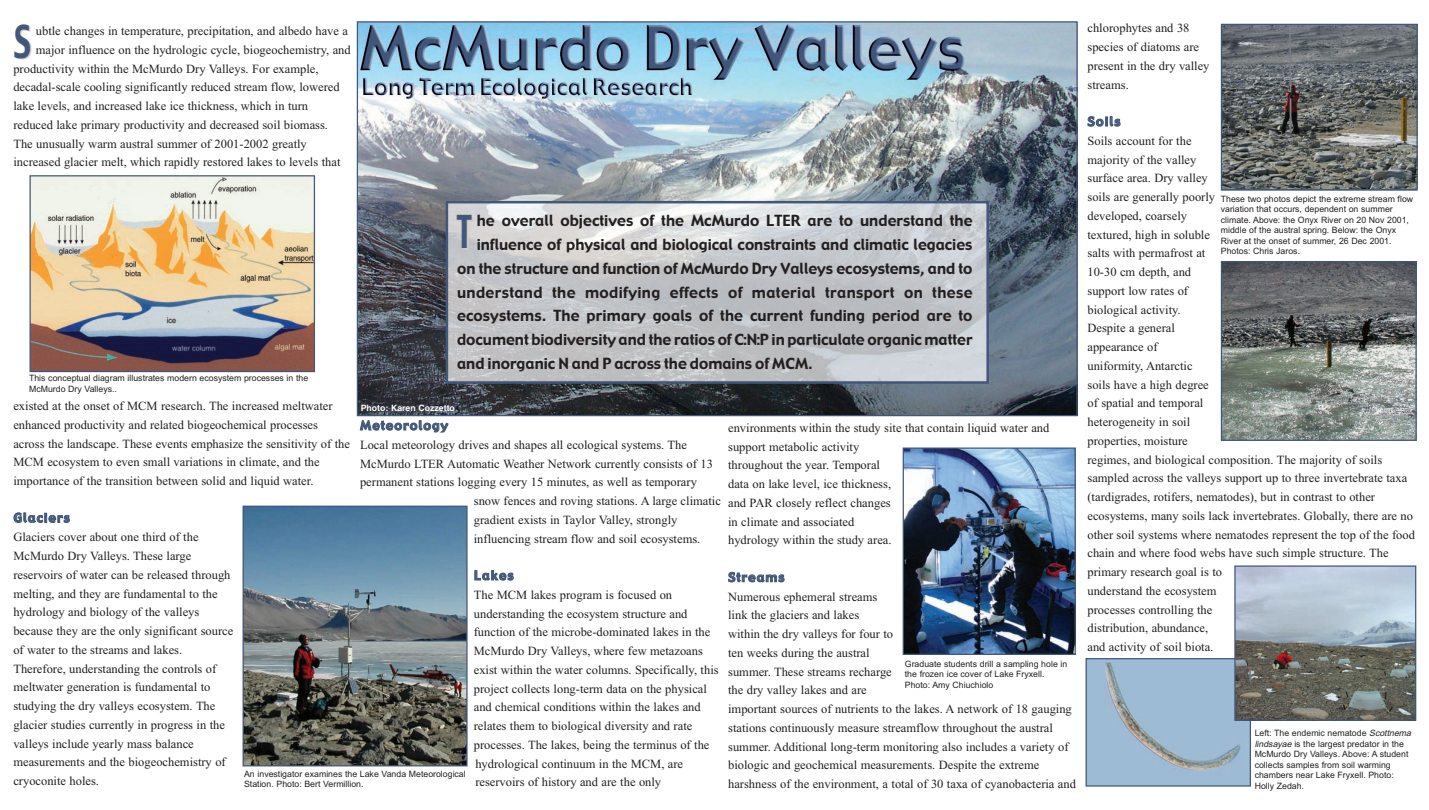
<style>
.page{position:relative;width:1429px;height:810px;background:#fff}
.page>*{position:absolute;margin:0;border:0;box-sizing:border-box;transform-origin:0 0}
.t1{font:45px "Charcoal";color:#42577a;scale:.67 1}
.t2{font:15px "Gadget";color:#231f20}
.t3{font:15px "Gadget";letter-spacing:.025em;color:#231f20}
.t4{font:12.5px/18.8px "Times New Roman MS";color:#231f20}
.t5{font:12.5px "Gadget";letter-spacing:.09em;color:#42577a}
.t6{font:8.75px/10.5px "Arial MS";color:#231f20}
.t7{font:700 8.75px "Helvetica";color:#fff}
.s1{font-family:"Arial Italic MS";font-style:italic}
</style>
<div class="page">
<img style="left:359px;top:23px;width:717px;height:391px">
<img style="left:1223px;top:263px;width:191px;height:176px">
<div style="left:1221px;top:261px;width:195px;height:180px;border:1px solid #42577a"></div>
<img style="left:244px;top:508px;width:222px;height:256px">
<div style="left:242px;top:506px;width:226px;height:260px;border:1px solid #42577a"></div>
<img style="left:32px;top:177px;width:281px;height:193px">
<div style="left:30px;top:175px;width:285px;height:197px;border:1px solid #42577a"></div>
<img style="left:1087px;top:660px;width:162px;height:125px">
<div style="left:1085px;top:658px;width:166px;height:129px;border:1px solid #42577a"></div>
<img style="left:1236px;top:567px;width:178px;height:152px">
<div style="left:1234px;top:565px;width:182px;height:156px;border:1px solid #42577a"></div>
<img style="left:1223px;top:26px;width:193px;height:162px">
<div style="left:1221px;top:24px;width:197px;height:167px;border:1px solid #42577a"></div>
<img style="left:904px;top:450px;width:170px;height:203px">
<div style="left:902px;top:448px;width:174px;height:207px;border:1px solid #42577a"></div>
<div style="left:446px;top:201px;width:543px;height:183px;border:2px solid #42577a"></div>
<h1 class="t1" style="left:14px;top:24px;width:27px">S</h1>
<p class="t4" style="left:36px;top:23px;width:314px">ubtle changes in temperature, precipitation, and albedo have a</p>
<p class="t4" style="left:36px;top:41px;width:316px">major influence on the hydrologic cycle, biogeochemistry, and</p>
<p class="t4" style="left:13px;top:60px;width:307px">productivity within the McMurdo Dry Valleys. For example,</p>
<p class="t4" style="left:13px;top:79px;width:328px">decadal-scale cooling significantly reduced stream flow, lowered</p>
<p class="t4" style="left:13px;top:98px;width:296px">lake levels, and increased lake ice thickness, which in turn</p>
<p class="t4" style="left:13px;top:116px;width:316px">reduced lake primary productivity and decreased soil biomass.</p>
<p class="t4" style="left:13px;top:135px;width:295px">The unusually warm austral summer of 2001-2002 greatly</p>
<p class="t4" style="left:13px;top:154px;width:329px">increased glacier melt, which rapidly restored lakes to levels that</p>
<p class="t6" style="left:29px;top:374px;width:281px">This conceptual diagram illustrates modern ecosystem processes in the<br>McMurdo Dry Valleys..</p>
<p class="t2" style="left:477px;top:215px;width:497px">he overall objectives of the McMurdo LTER are to understand the</p>
<p class="t2" style="left:477px;top:239px;width:497px">influence of physical and biological constraints and climatic legacies</p>
<p class="t2" style="left:457px;top:263px;width:517px">on the structure and function of McMurdo Dry Valleys ecosystems, and to</p>
<p class="t3" style="left:457px;top:286px;width:517px">understand the modifying effects of material transport on these</p>
<p class="t2" style="left:457px;top:310px;width:517px">ecosystems. The primary goals of the current funding period are to</p>
<p class="t2" style="left:457px;top:334px;width:517px">document biodiversity and the ratios of C:N:P in particulate organic matter</p>
<p class="t2" style="left:457px;top:358px;width:357px">and inorganic N and P across the domains of MCM.</p>
<h1 class="t1" style="left:457px;top:215px;width:24px">T</h1>
<p class="t4" style="left:13px;top:398px;width:338px">existed at the onset of MCM research. The increased meltwater enhanced productivity and related biogeochemical processes across the landscape. These events emphasize the sensitivity of the MCM ecosystem to even small variations in climate, and the importance of the transition between solid and liquid water.</p>
<p class="t5" style="left:14px;top:513px;width:58px">Glaciers</p>
<p class="t4" style="left:13px;top:529px;width:221px">Glaciers cover about one third of the McMurdo Dry Valleys. These large reservoirs of water can be released through melting, and they are fundamental to the hydrology and biology of the valleys because they are the only significant source of water to the streams and lakes.<br>Therefore, understanding the controls of meltwater generation is fundamental to studying the dry valleys ecosystem. The glacier studies currently in progress in the valleys include yearly mass balance measurements and the biogeochemistry of cryoconite holes.</p>
<p class="t7" style="left:361px;top:404px;width:96px">Photo: Karen Cozzetto</p>
<p class="t5" style="left:360px;top:421px;width:89px">Meteorology</p>
<p class="t4" style="left:360px;top:437px;width:328px">Local meteorology drives and shapes all ecological systems. The</p>
<p class="t4" style="left:360px;top:455px;width:354px">McMurdo LTER Automatic Weather Network currently consists of 13</p>
<p class="t4" style="left:360px;top:474px;width:338px">permanent stations logging every 15 minutes, as well as temporary</p>
<p class="t4" style="left:474px;top:493px;width:249px">snow fences and roving stations. A large climatic</p>
<p class="t4" style="left:474px;top:512px;width:205px">gradient exists in Taylor Valley, strongly</p>
<p class="t4" style="left:474px;top:530px;width:228px">influencing stream flow and soil ecosystems.</p>
<p class="t5" style="left:474px;top:571px;width:41px">Lakes</p>
<p class="t4" style="left:474px;top:587px;width:246px">The MCM lakes program is focused on understanding the ecosystem structure and function of the microbe-dominated lakes in the McMurdo Dry Valleys, where few metazoans exist within the water columns. Specifically, this project collects long-term data on the physical and chemical conditions within the lakes and relates them to biological diversity and rate processes. The lakes, being the terminus of the hydrological continuum in the MCM, are reservoirs of history and are the only</p>
<p class="t4" style="left:728px;top:420px;width:323px">environments within the study site that contain liquid water and support metabolic activity<br>throughout the year. Temporal<br>data on lake level, ice thickness,<br>and PAR closely reflect changes<br>in climate and associated<br>hydrology within the study area.</p>
<p class="t5" style="left:728px;top:572px;width:58px">Streams</p>
<p class="t4" style="left:728px;top:588px;width:349px">Numerous ephemeral streams<br>link the glaciers and lakes<br>within the dry valleys for four to<br>ten weeks during the austral<br>summer. These streams recharge<br>the dry valley lakes and are<br>important sources of nutrients to the lakes. A network of 18 gauging stations continuously measure streamflow throughout the austral summer. Additional long-term monitoring also includes a variety of biologic and geochemical measurements. Despite the extreme harshness of the environment, a total of 30 taxa of cyanobacteria and</p>
<p class="t6" style="left:905px;top:659px;width:164px">Graduate students drill a sampling hole in the frozen ice cover of Lake Fryxell.<br>Photo: Amy Chiuchiolo</p>
<p class="t6" style="left:244px;top:769px;width:223px">An investigator examines the Lake Vanda Meteorological<br>Station. Photo: Bert Vermillion.</p>
<p class="t4" style="left:1087px;top:20px;width:124px">chlorophytes and 38 species of diatoms are present in the dry valley streams.</p>
<p class="t5" style="left:1087px;top:117px;width:34px">Soils</p>
<p class="t4" style="left:1087px;top:133px;width:329px">Soils account for the<br>majority of the valley<br>surface area. Dry valley<br>soils are generally poorly<br>developed, coarsely<br>textured, high in soluble<br>salts with permafrost at<br>10-30 cm depth, and<br>support low rates of<br>biological activity.<br>Despite a general<br>appearance of<br>uniformity, Antarctic<br>soils have a high degree<br>of spatial and temporal<br>heterogeneity in soil<br>properties, moisture<br>regimes, and biological composition. The majority of soils sampled across the valleys support up to three invertebrate taxa (tardigrades, rotifers, nematodes), but in contrast to other ecosystems, many soils lack invertebrates. Globally, there are no other soil systems where nematodes represent the top of the food chain and where food webs have such simple structure. The primary research goal is to<br>understand the ecosystem<br>processes controlling the<br>distribution, abundance,<br>and activity of soil biota.</p>
<p class="t6" style="left:1221px;top:195px;width:194px">These two photos depict the extreme stream flow variation that occurs, dependent on summer climate. Above: the Onyx River on 20 Nov 2001, middle of the austral spring. Below: the Onyx River at the onset of summer, 26 Dec 2001.<br>Photos: Chris Jaros.</p>
<p class="t6" style="left:1254px;top:729px;width:160px">Left: The endemic nematode <span class="s1">Scottnema lindsayae</span> is the largest predator in the McMurdo Dry Valleys. Above: A student collects samples from soil warming chambers near Lake Fryxell. Photo:<br>Holly Zedah.</p>
</div>
